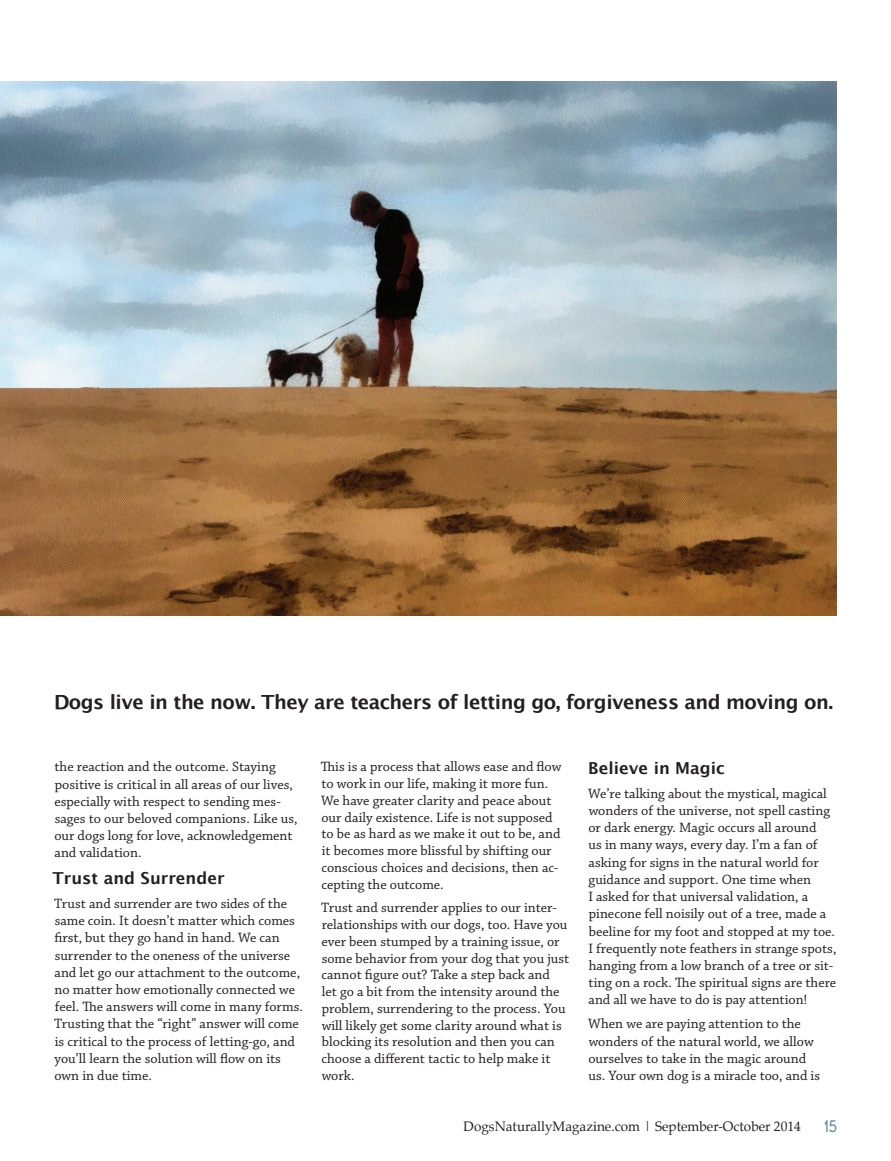
<style>
.page{position:relative;width:891px;height:1161px;background:#fff}
.page>*{position:absolute;margin:0;border:0;box-sizing:border-box;transform-origin:0 0}
.DNM_Normal{font:700 19.5px "Lucida Grande";letter-spacing:-.025em;color:#231f20}
.DNM_Normal-2{font:700 16.5px "Lucida Grande";color:#231f20}
.t1{font:16.5px "Rimouski Rg";color:#628da5}
.DNM_Normal-3{font:14.25px/17.2px "Chaparral Pro";color:#231f20}
.t2{font:13.5px "Palatino";color:#231f20}
</style>
<div class="page">
<img style="left:65px;top:81px;width:772px;height:534px">
<img style="left:0;top:81px;width:65px;height:534px">
<p class="DNM_Normal" style="left:54px;top:686px;width:781px">Dogs live in the now. They are teachers of letting go, forgiveness and moving on.</p>
<p class="DNM_Normal-3" style="left:54px;top:759px;width:245px">the reaction and the outcome. Staying positive is critical in all areas of our lives, especially with respect to sending mes&shy;sages to our beloved companions. Like us, our dogs long for love, acknowledgement and validation.</p>
<p class="DNM_Normal-2" style="left:53px;top:865px;width:174px">Trust and Surrender</p>
<p class="DNM_Normal-3" style="left:54px;top:895px;width:250px">Trust and surrender are two sides of the same coin. It doesn’t matter which comes first, but they go hand in hand. We can surrender to the oneness of the universe and let go our attachment to the outcome, no matter how emotionally connected we feel. The answers will come in many forms.<br>Trusting that the “right” answer will come is critical to the process of letting-go, and you’ll learn the solution will flow on its own in due time.</p>
<p class="DNM_Normal-3" style="left:321px;top:759px;width:242px;line-height:16.8px">This is a process that allows ease and flow to work in our life, making it more fun.<br>We have greater clarity and peace about our daily existence. Life is not supposed to be as hard as we make it out to be, and it becomes more blissful by shifting our conscious choices and decisions, then ac&shy;cepting the outcome.</p>
<p class="DNM_Normal-3" style="left:321px;top:900px;width:250px;line-height:16.8px">Trust and surrender applies to our inter&shy;relationships with our dogs, too. Have you ever been stumped by a training issue, or some behavior from your dog that you just cannot figure out? Take a step back and<br>let go a bit from the intensity around the problem, surrendering to the process. You will likely get some clarity around what is blocking its resolution and then you can choose a different tactic to help make it work.</p>
<p class="DNM_Normal-2" style="left:588px;top:754px;width:138px">Believe in Magic</p>
<p class="DNM_Normal-3" style="left:588px;top:785px;width:250px">We’re talking about the mystical, magical wonders of the universe, not spell casting or dark energy. Magic occurs all around<br>us in many ways, every day. I’m a fan of asking for signs in the natural world for guidance and support. One time when<br>I asked for that universal validation, a pinecone fell noisily out of a tree, made a beeline for my foot and stopped at my toe.<br>I frequently note feathers in strange spots, hanging from a low branch of a tree or sit&shy;ting on a rock. The spiritual signs are there and all we have to do is pay attention!</p>
<p class="DNM_Normal-3" style="left:588px;top:1016px;width:233px">When we are paying attention to the wonders of the natural world, we allow ourselves to take in the magic around us. Your own dog is a miracle too, and is</p>
<p class="t2" style="left:464px;top:1115px;width:339px">DogsNaturallyMagazine.com | September-October 2014</p>
<p class="t1" style="left:824px;top:1117px;width:14px">15</p>
</div>
